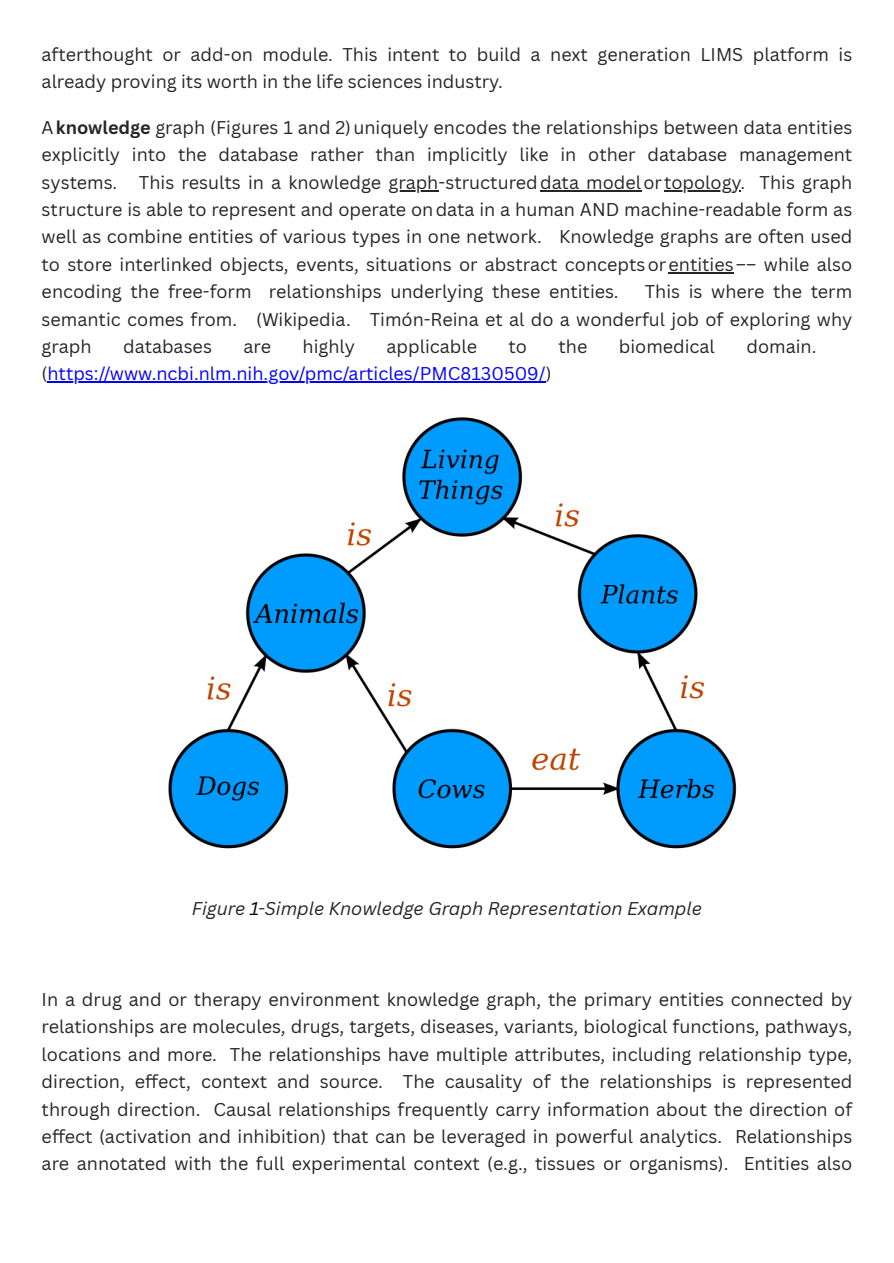
<style>
.page{position:relative;width:894px;height:1263px;background:#fff}
.page>*{position:absolute;margin:0;border:0;box-sizing:border-box;transform-origin:0 0}
.t1{font:18px/27.3px "Canva Sans";color:#262626;text-align:justify}
.t2{font:18px "Canva Sans";color:#00f}
.t3{font:italic 18px "Canva Sans";color:#262626}
.s1{font-weight:700}
.s2{color:#262626}
.s3{color:#000}
</style>
<div class="page">
<hr style="left:388px;top:190px;width:50px;height:1px;background:#262626">
<hr style="left:540px;top:190px;width:101px;height:1px;background:#262626">
<hr style="left:664px;top:190px;width:76px;height:1px;background:#262626">
<hr style="left:668px;top:272px;width:65px;height:1px;background:#262626">
<hr style="left:47px;top:381px;width:498px;height:2px;background:#00f">
<img style="left:168px;top:417px;width:569px;height:432px">
<p class="t1" style="left:42px;top:40px;width:811px">afterthought or add-on module. This intent to build a next generation LIMS platform is already proving its worth in the life sciences industry.</p>
<p class="t1" style="left:42px;top:113px;width:812px">A<span class="s1">knowledge</span> graph (Figures 1 and 2)uniquely encodes the relationships between data entities explicitly into the database rather than implicitly like in other database management systems. This results in a knowledge graph-structureddata modelor topology. This graph structure is able to represent and operate ondata in a human AND machine-readable form as well as combine entities of various types in one network. Knowledge graphs are often used to store interlinked objects, events, situations or abstract conceptsorentities–– while also encoding the free-form relationships underlying these entities.</p>
<p class="t1" style="left:42px;top:277px;width:811px;text-indent:603px">This is where the term semantic comes from. (Wikipedia. Timón-Reina et al do a wonderful job of exploring why graph</p>
<p class="t1" style="left:123px;top:333px;width:90px">databases</p>
<p class="t1" style="left:243px;top:333px;width:29px">are</p>
<p class="t1" style="left:302px;top:333px;width:54px">highly</p>
<p class="t1" style="left:386px;top:333px;width:92px">applicable</p>
<p class="t1" style="left:508px;top:333px;width:20px">to</p>
<p class="t1" style="left:558px;top:333px;width:30px">the</p>
<p class="t1" style="left:618px;top:333px;width:97px">biomedical</p>
<p class="t1" style="left:746px;top:333px;width:71px">domain.</p>
<p class="t2" style="left:42px;top:361px;width:511px"><span class="s2">(</span>https://www.ncbi.nlm.nih.gov/pmc/articles/PMC8130509/<span class="s2">)</span></p>
<p class="t3" style="left:192px;top:895px;width:511px">Figure <span class="s3">1</span>-Simple Knowledge Graph Representation Example</p>
<p class="t1" style="left:42px;top:985px;width:811px">In a drug and or therapy environment knowledge graph, the primary entities connected by relationships are molecules, drugs, targets, diseases, variants, biological functions, pathways, locations and more. The relationships have multiple attributes, including relationship type, direction, effect, context and source. The causality of the relationships is represented through direction. Causal relationships frequently carry information about the direction of effect (activation and inhibition) that can be leveraged in powerful analytics. Relationships are annotated with the full experimental context (e.g., tissues or organisms). Entities also</p>
</div>
